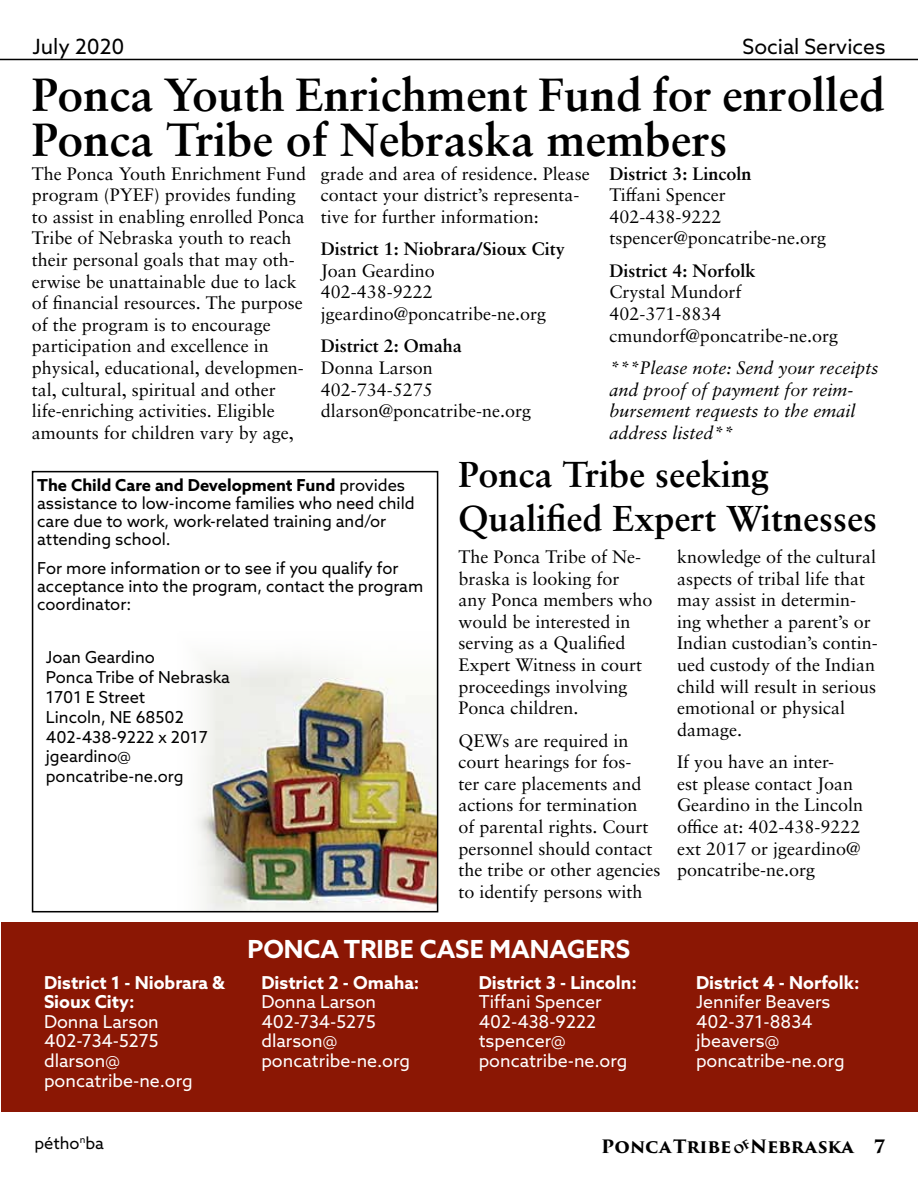
<style>
.page{position:relative;width:918px;height:1188px;background:#fff}
.page>*{position:absolute;margin:0;border:0;box-sizing:border-box;transform-origin:0 0}
.t1{font:700 46.5px/45px "Sabon LT Pro";color:#000}
.t2{font:700 36px/43.5px "Sabon LT Pro";color:#000}
.t3{font:700 24.9px "Azo Sans";color:#fff}
.t4{font:21px "Azo Sans";color:#000}
.t5{font:18px/21.6px "Sabon LT Pro";color:#000}
.t6{font:italic 18px/21.6px "Sabon LT Pro";color:#000}
.t7{font:700 18px "Sabon LT Pro";color:#000}
.t8{font:700 18px "Trajan Pro 3";color:#000}
.t9{font:17.85px/19.6px "Azo Sans";color:#fff}
.t10{font:700 17.85px/19.6px "Azo Sans";color:#fff}
.t11{font:16.5px/19.8px "Azo Sans";color:#000}
.s1{font-weight:700}
</style>
<div class="page">
<hr style="left:0;top:59px;width:918px;height:1px;background:#000">
<div style="left:1px;top:922px;width:917px;height:189px;background:#8b1704"></div>
<img style="left:196px;top:659px;width:239px;height:250px">
<div style="left:32px;top:471px;width:406px;height:441px;border:2px solid #000"></div>
<p class="t4" style="left:32px;top:33px;width:94px">July 2020</p>
<p class="t4" style="left:743px;top:33px;width:145px">Social Services</p>
<h1 class="t1" style="left:32px;top:71px;width:855px">Ponca Youth Enrichment Fund for enrolled<br>Ponca Tribe of Nebraska members</h1>
<p class="t5" style="left:32px;top:162px;width:276px">The Ponca Youth Enrichment Fund program (PYEF) provides funding to assist in enabling enrolled Ponca Tribe of Nebraska youth to reach their personal goals that may oth&shy;erwise be unattainable due to lack of financial resources. The purpose of the program is to encourage participation and excellence in physical, educational, developmen&shy;tal, cultural, spiritual and other life-enriching activities. Eligible amounts for children vary by age,</p>
<p class="t5" style="left:321px;top:162px;width:271px">grade and area of residence. Please contact your district’s representa&shy;tive for further information:</p>
<p class="t7" style="left:610px;top:162px;width:144px">District 3: Lincoln</p>
<p class="t5" style="left:610px;top:184px;width:218px">Tiffani Spencer<br>402-438-9222 tspencer@poncatribe-ne.org</p>
<p class="t7" style="left:610px;top:259px;width:148px">District 4: Norfolk</p>
<p class="t5" style="left:610px;top:281px;width:230px">Crystal Mundorf<br>402-371-8834 cmundorf@poncatribe-ne.org</p>
<p class="t6" style="left:610px;top:357px;width:271px">***Please note: Send your receipts and proof of payment for reim&shy;bursement requests to the email address listed**</p>
<h2 class="t2" style="left:458px;top:452px;width:420px">Ponca Tribe seeking<br>Qualified Expert Witnesses</h2>
<p class="t5" style="left:458px;top:546px;width:196px">The Ponca Tribe of Ne&shy;braska is looking for<br>any Ponca members who would be interested in serving as a Qualified<br>Expert Witness in court proceedings involving<br>Ponca children.</p>
<p class="t5" style="left:458px;top:729px;width:204px">QEWs are required in court hearings for fos-<br>ter care placements and actions for termination<br>of parental rights. Court personnel should contact the tribe or other agencies to identify persons with</p>
<p class="t7" style="left:321px;top:238px;width:246px">District 1: Niobrara/Sioux City</p>
<p class="t5" style="left:321px;top:259px;width:227px">Joan Geardino<br>402-438-9222 jgeardino@poncatribe-ne.org</p>
<p class="t7" style="left:321px;top:335px;width:143px">District 2: Omaha</p>
<p class="t5" style="left:321px;top:357px;width:212px">Donna Larson<br>402-734-5275 dlarson@poncatribe-ne.org</p>
<p class="t11" style="left:37px;top:476px;width:379px;line-height:18px"><span class="s1">The Child Care and Development Fund</span> provides assistance to low-income families who need child care due to work, work-related training and/or attending school.</p>
<p class="t11" style="left:37px;top:559px;width:388px;line-height:18px">For more information or to see if you qualify for acceptance into the program, contact the program coordinator:</p>
<p class="t5" style="left:677px;top:546px;width:202px">knowledge of the cultural aspects of tribal life that may assist in determin&shy;ing whether a parent’s or<br>Indian custodian’s contin&shy;ued custody of the Indian child will result in serious emotional or physical damage.</p>
<p class="t5" style="left:677px;top:751px;width:188px">If you have an inter-<br>est please contact Joan<br>Geardino in the Lincoln office at: 402-438-9222 ext 2017 or jgeardino@ poncatribe-ne.org</p>
<p class="t11" style="left:46px;top:647px;width:186px">Joan Geardino<br>Ponca Tribe of Nebraska<br>1701 E Street<br>Lincoln, NE 68502<br>402-438-9222 x 2017 jgeardino@ poncatribe-ne.org</p>
<p class="t10" style="left:44px;top:972px;width:182px">District 1 - Niobrara &amp;<br>Sioux City:</p>
<p class="t9" style="left:44px;top:1011px;width:150px">Donna Larson<br>402-734-5275 dlarson@ poncatribe-ne.org</p>
<h3 class="t3" style="left:247px;top:933px;width:384px">PONCA TRIBE CASE MANAGERS</h3>
<p class="t10" style="left:261px;top:972px;width:160px">District 2 - Omaha:</p>
<p class="t9" style="left:261px;top:992px;width:150px">Donna Larson<br>402-734-5275 dlarson@ poncatribe-ne.org</p>
<p class="t10" style="left:479px;top:972px;width:160px">District 3 - Lincoln:</p>
<p class="t9" style="left:479px;top:992px;width:150px">Tiffani Spencer<br>402-438-9222 tspencer@ poncatribe-ne.org</p>
<p class="t10" style="left:696px;top:972px;width:165px">District 4 - Norfolk:</p>
<p class="t9" style="left:696px;top:992px;width:150px">Jennifer Beavers<br>402-371-8834 jbeavers@ poncatribe-ne.org</p>
<p class="t11" style="left:34px;top:1133px;width:71px">pétho<sup>n</sup>ba</p>
<p class="t8" style="left:601px;top:1133px;width:132px">Ponca Tribe</p>
<p class="t8" style="left:750px;top:1133px;width:136px">Nebraska 7</p>
</div>
